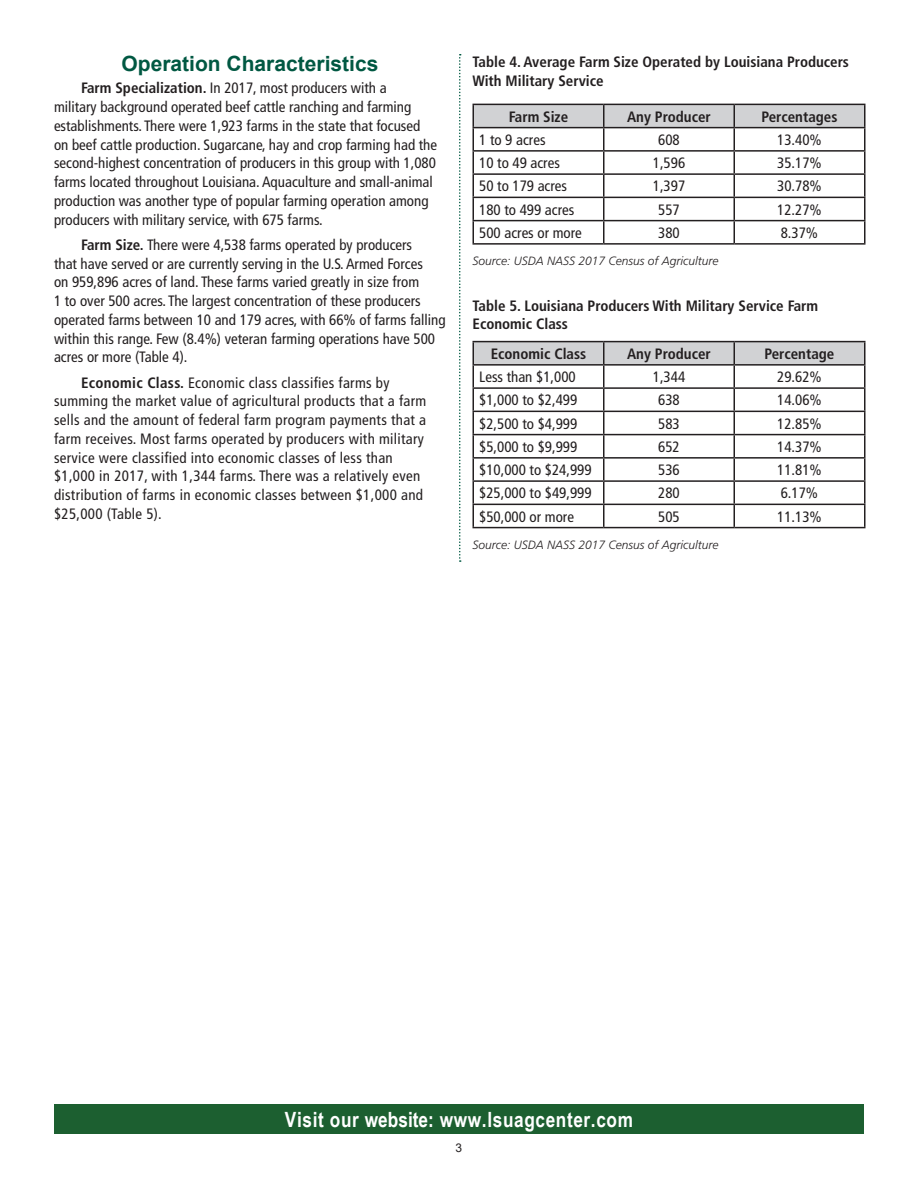
<style>
.page{position:relative;width:918px;height:1188px;background:#fff}
.page>*{position:absolute;margin:0;border:0;box-sizing:border-box;transform-origin:0 0}
.t1{font:700 21px "Arial Narrow";letter-spacing:.03em;color:#fff}
.t2{font:700 21px "Arial";color:#005842}
.t3{font:condensed 15px/18.8px "Frutiger LT Std";color:#231f20}
.t4{font:condensed 15px/18.8px "Frutiger LT Std";letter-spacing:.02em;color:#231f20}
.Table_description{font:700 condensed 15px/18.8px "Frutiger LT Std";color:#231f20}
.t5{font:italic 300 12px "Frutiger LT Std";color:#231f20}
.t6{font:12px "Arial";color:#231f20}
.s1{font-weight:700}
</style>
<div class="page">
<div style="left:54px;top:1104px;width:810px;height:30px;background:#1c5f30"></div>
<hr style="left:472px;top:104px;width:132px;height:1px;background:#231f20">
<hr style="left:472px;top:105px;width:2px;height:22px;background:#231f20">
<hr style="left:734px;top:104px;width:132px;height:1px;background:#231f20">
<hr style="left:864px;top:105px;width:2px;height:22px;background:#231f20">
<hr style="left:472px;top:127px;width:132px;height:1px;background:#231f20">
<hr style="left:472px;top:128px;width:2px;height:22px;background:#231f20">
<hr style="left:734px;top:127px;width:132px;height:1px;background:#231f20">
<hr style="left:864px;top:128px;width:2px;height:22px;background:#231f20">
<hr style="left:472px;top:150px;width:132px;height:2px;background:#231f20">
<hr style="left:472px;top:152px;width:2px;height:21px;background:#231f20">
<hr style="left:734px;top:150px;width:132px;height:2px;background:#231f20">
<hr style="left:864px;top:152px;width:2px;height:21px;background:#231f20">
<hr style="left:472px;top:173px;width:132px;height:2px;background:#231f20">
<hr style="left:472px;top:175px;width:2px;height:22px;background:#231f20">
<hr style="left:734px;top:173px;width:132px;height:2px;background:#231f20">
<hr style="left:864px;top:175px;width:2px;height:22px;background:#231f20">
<hr style="left:472px;top:197px;width:132px;height:1px;background:#231f20">
<hr style="left:472px;top:198px;width:2px;height:22px;background:#231f20">
<hr style="left:734px;top:197px;width:132px;height:1px;background:#231f20">
<hr style="left:864px;top:198px;width:2px;height:22px;background:#231f20">
<hr style="left:472px;top:220px;width:132px;height:1px;background:#231f20">
<hr style="left:472px;top:221px;width:2px;height:22px;background:#231f20">
<hr style="left:734px;top:220px;width:132px;height:1px;background:#231f20">
<svg style="left:473px;top:104px;width:392px;height:139px"></svg>
<hr style="left:864px;top:221px;width:2px;height:22px;background:#231f20">
<hr style="left:472px;top:243px;width:132px;height:2px;background:#231f20">
<hr style="left:604px;top:243px;width:130px;height:2px;background:#231f20">
<hr style="left:734px;top:243px;width:132px;height:2px;background:#231f20">
<hr style="left:472px;top:341px;width:132px;height:1px;background:#231f20">
<hr style="left:472px;top:342px;width:2px;height:22px;background:#231f20">
<hr style="left:604px;top:341px;width:130px;height:1px;background:#231f20">
<hr style="left:734px;top:341px;width:132px;height:1px;background:#231f20">
<hr style="left:864px;top:342px;width:2px;height:22px;background:#231f20">
<hr style="left:472px;top:364px;width:132px;height:2px;background:#231f20">
<hr style="left:472px;top:366px;width:2px;height:21px;background:#231f20">
<hr style="left:734px;top:364px;width:132px;height:2px;background:#231f20">
<hr style="left:864px;top:366px;width:2px;height:21px;background:#231f20">
<hr style="left:472px;top:387px;width:132px;height:2px;background:#231f20">
<hr style="left:472px;top:389px;width:2px;height:22px;background:#231f20">
<hr style="left:734px;top:387px;width:132px;height:2px;background:#231f20">
<hr style="left:864px;top:389px;width:2px;height:22px;background:#231f20">
<hr style="left:472px;top:411px;width:132px;height:1px;background:#231f20">
<hr style="left:472px;top:412px;width:2px;height:22px;background:#231f20">
<hr style="left:734px;top:411px;width:132px;height:1px;background:#231f20">
<hr style="left:864px;top:412px;width:2px;height:22px;background:#231f20">
<hr style="left:472px;top:434px;width:132px;height:1px;background:#231f20">
<hr style="left:472px;top:435px;width:2px;height:22px;background:#231f20">
<hr style="left:734px;top:434px;width:132px;height:1px;background:#231f20">
<hr style="left:864px;top:435px;width:2px;height:22px;background:#231f20">
<hr style="left:472px;top:457px;width:132px;height:2px;background:#231f20">
<hr style="left:472px;top:459px;width:2px;height:21px;background:#231f20">
<hr style="left:734px;top:457px;width:132px;height:2px;background:#231f20">
<hr style="left:864px;top:459px;width:2px;height:21px;background:#231f20">
<hr style="left:472px;top:480px;width:132px;height:2px;background:#231f20">
<hr style="left:472px;top:482px;width:2px;height:22px;background:#231f20">
<hr style="left:734px;top:480px;width:132px;height:2px;background:#231f20">
<hr style="left:864px;top:482px;width:2px;height:22px;background:#231f20">
<hr style="left:472px;top:504px;width:132px;height:1px;background:#231f20">
<hr style="left:472px;top:505px;width:2px;height:22px;background:#231f20">
<hr style="left:734px;top:504px;width:132px;height:1px;background:#231f20">
<svg style="left:473px;top:342px;width:392px;height:185px"></svg>
<hr style="left:864px;top:505px;width:2px;height:22px;background:#231f20">
<hr style="left:472px;top:527px;width:132px;height:1px;background:#231f20">
<hr style="left:604px;top:527px;width:130px;height:1px;background:#231f20">
<hr style="left:734px;top:527px;width:132px;height:1px;background:#231f20">
<svg style="left:459px;top:54px;width:2px;height:508px"></svg>
<h2 class="t2" style="left:122px;top:49px;width:258px">Operation Characteristics</h2>
<p class="t3" style="left:54px;top:79px;width:385px;text-indent:27px"><span class="s1">Farm Specialization.</span> In 2017, most producers with a<br>military background operated beef cattle ranching and farming establishments. There were 1,923 farms in the state that focused on beef cattle production. Sugarcane, hay and crop farming had the second-highest concentration of producers in this group with 1,080 farms located throughout Louisiana. Aquaculture and small-animal production was another type of popular farming operation among producers with military service, with 675 farms.</p>
<p class="t3" style="left:54px;top:235px;width:393px;text-indent:27px"><span class="s1">Farm Size.</span> There were 4,538 farms operated by producers<br>that have served or are currently serving in the U.S. Armed Forces<br>on 959,896 acres of land. These farms varied greatly in size from<br>1 to over 500 acres. The largest concentration of these producers operated farms between 10 and 179 acres, with 66% of farms falling within this range. Few (8.4%) veteran farming operations have 500 acres or more (Table 4).</p>
<p class="t4" style="left:54px;top:373px;width:374px;text-indent:27px"><span class="s1">Economic Class.</span> Economic class classifies farms by summing the market value of agricultural products that a farm sells and the amount of federal farm program payments that a farm receives. Most farms operated by producers with military service were classified into economic classes of less than $1,000 in 2017, with 1,344 farms. There was a relatively even distribution of farms in economic classes between $1,000 and $25,000 (Table 5).</p>
<p class="Table_description" style="left:472px;top:53px;width:378px">Table 4. Average Farm Size Operated by Louisiana Producers<br>With Military Service</p>
<p class="Table_description" style="left:509px;top:107px;width:61px">Farm Size</p>
<p class="Table_description" style="left:627px;top:107px;width:85px">Any Producer</p>
<p class="Table_description" style="left:762px;top:107px;width:77px">Percentages</p>
<p class="t3" style="left:479px;top:130px;width:68px">1 to 9 acres</p>
<p class="t3" style="left:658px;top:130px;width:23px">608</p>
<p class="t3" style="left:777px;top:130px;width:46px">13.40%</p>
<p class="t3" style="left:479px;top:154px;width:82px">10 to 49 acres</p>
<p class="t3" style="left:653px;top:154px;width:34px">1,596</p>
<p class="t3" style="left:777px;top:154px;width:46px">35.17%</p>
<p class="t3" style="left:479px;top:177px;width:89px">50 to 179 acres</p>
<p class="t3" style="left:653px;top:177px;width:34px">1,397</p>
<p class="t3" style="left:777px;top:177px;width:46px">30.78%</p>
<p class="t3" style="left:479px;top:200px;width:97px">180 to 499 acres</p>
<p class="t3" style="left:658px;top:200px;width:23px">557</p>
<p class="t3" style="left:777px;top:200px;width:46px">12.27%</p>
<p class="t3" style="left:479px;top:223px;width:104px">500 acres or more</p>
<p class="t3" style="left:658px;top:223px;width:23px">380</p>
<p class="t3" style="left:781px;top:223px;width:39px">8.37%</p>
<p class="t5" style="left:472px;top:254px;width:248px">Source: USDA NASS 2017 Census of Agriculture</p>
<p class="Table_description" style="left:472px;top:296px;width:347px">Table 5. Louisiana Producers With Military Service Farm<br>Economic Class</p>
<p class="Table_description" style="left:491px;top:344px;width:97px">Economic Class</p>
<p class="Table_description" style="left:627px;top:344px;width:85px">Any Producer</p>
<p class="Table_description" style="left:765px;top:344px;width:71px">Percentage</p>
<p class="t3" style="left:479px;top:368px;width:98px">Less than $1,000</p>
<p class="t3" style="left:653px;top:368px;width:34px">1,344</p>
<p class="t3" style="left:777px;top:368px;width:46px">29.62%</p>
<p class="t3" style="left:479px;top:391px;width:100px">$1,000 to $2,499</p>
<p class="t3" style="left:658px;top:391px;width:23px">638</p>
<p class="t3" style="left:777px;top:391px;width:46px">14.06%</p>
<p class="t3" style="left:479px;top:414px;width:100px">$2,500 to $4,999</p>
<p class="t3" style="left:658px;top:414px;width:23px">583</p>
<p class="t3" style="left:777px;top:414px;width:46px">12.85%</p>
<p class="t3" style="left:479px;top:437px;width:100px">$5,000 to $9,999</p>
<p class="t3" style="left:658px;top:437px;width:23px">652</p>
<p class="t3" style="left:777px;top:437px;width:46px">14.37%</p>
<p class="t3" style="left:479px;top:461px;width:114px">$10,000 to $24,999</p>
<p class="t3" style="left:658px;top:461px;width:23px">536</p>
<p class="t3" style="left:777px;top:461px;width:46px">11.81%</p>
<p class="t3" style="left:479px;top:484px;width:114px">$25,000 to $49,999</p>
<p class="t3" style="left:658px;top:484px;width:23px">280</p>
<p class="t3" style="left:781px;top:484px;width:39px">6.17%</p>
<p class="t3" style="left:479px;top:507px;width:96px">$50,000 or more</p>
<p class="t3" style="left:658px;top:507px;width:23px">505</p>
<p class="t3" style="left:777px;top:507px;width:46px">11.13%</p>
<p class="t5" style="left:472px;top:538px;width:248px">Source: USDA NASS 2017 Census of Agriculture</p>
<h1 class="t1" style="left:285px;top:1103px;width:350px">Visit our website: www.lsuagcenter.com</h1>
<p class="t6" style="left:456px;top:1139px;width:8px">3</p>
</div>
